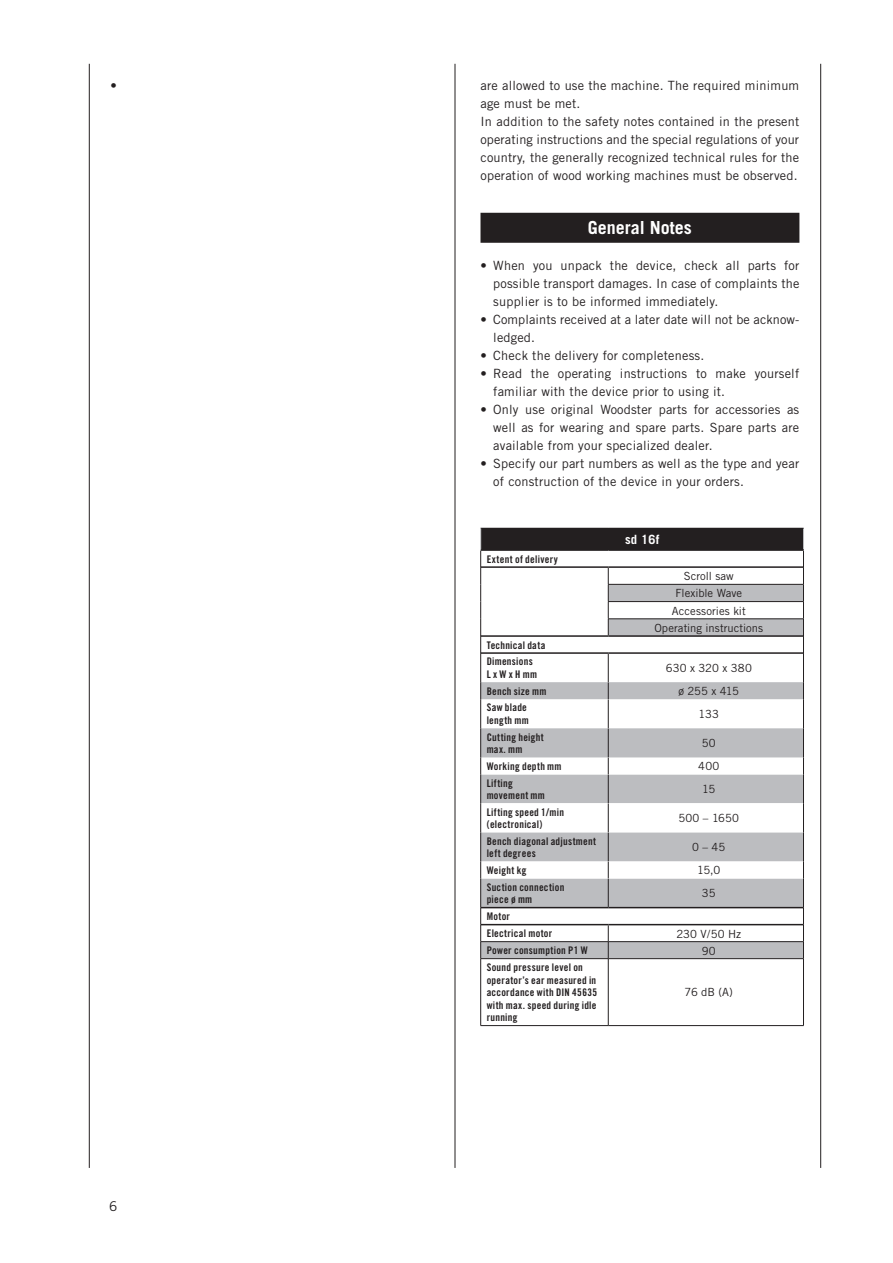
<style>
.page{position:relative;width:893px;height:1263px;background:#fff}
.page>*{position:absolute;margin:0;border:0;box-sizing:border-box;transform-origin:0 0}
.t1{font:700 18px "Trade Gothic";color:#fff}
.t2{font:13.5px "Trade Gothic";color:#231f20}
.t3{font:12.75px/18px "Trade Gothic";letter-spacing:.015em;color:#231f20}
.t4{font:700 12.75px "Trade Gothic";color:#fff}
.t5{font:11.25px/17.2px "Trade Gothic";color:#231f20;text-align:center}
.t6{font:10.5px/12.6px "Trade Gothic Bold Cond Twenty";letter-spacing:.025em;color:#231f20}
</style>
<div class="page">
<hr style="left:89px;top:64px;width:1px;height:1104px;background:#231f20">
<hr style="left:455px;top:64px;width:1px;height:1104px;background:#231f20">
<hr style="left:820px;top:64px;width:1px;height:1104px;background:#231f20">
<div style="left:480px;top:213px;width:319px;height:30px;background:#231f20"></div>
<div style="left:481px;top:528px;width:322px;height:22px;background:#231f20"></div>
<svg style="left:481px;top:584px;width:322px;height:219px"></svg>
<svg style="left:481px;top:803px;width:322px;height:222px"></svg>
<hr style="left:481px;top:924px;width:127px;height:1px;background:#231f20">
<hr style="left:608px;top:924px;width:195px;height:1px;background:#231f20">
<hr style="left:481px;top:907px;width:127px;height:1px;background:#231f20">
<hr style="left:608px;top:907px;width:195px;height:1px;background:#231f20">
<hr style="left:608px;top:584px;width:196px;height:1px;background:#231f20">
<hr style="left:608px;top:601px;width:196px;height:1px;background:#231f20">
<hr style="left:608px;top:618px;width:196px;height:1px;background:#231f20">
<svg style="left:608px;top:568px;width:1px;height:67px"></svg>
<hr style="left:481px;top:566px;width:127px;height:2px;background:#231f20">
<hr style="left:608px;top:566px;width:195px;height:2px;background:#231f20">
<hr style="left:481px;top:635px;width:127px;height:2px;background:#231f20">
<hr style="left:608px;top:635px;width:195px;height:2px;background:#231f20">
<hr style="left:480px;top:549px;width:128px;height:2px;background:#231f20">
<hr style="left:608px;top:549px;width:196px;height:2px;background:#231f20">
<hr style="left:481px;top:652px;width:127px;height:2px;background:#231f20">
<hr style="left:608px;top:652px;width:195px;height:2px;background:#231f20">
<hr style="left:480px;top:878px;width:1px;height:30px;background:#231f20">
<svg style="left:608px;top:654px;width:1px;height:253px"></svg>
<hr style="left:803px;top:878px;width:1px;height:30px;background:#231f20">
<svg style="left:480px;top:908px;width:1px;height:50px"></svg>
<svg style="left:608px;top:925px;width:1px;height:33px"></svg>
<svg style="left:803px;top:908px;width:1px;height:50px"></svg>
<hr style="left:480px;top:959px;width:1px;height:66px;background:#231f20">
<hr style="left:608px;top:959px;width:1px;height:66px;background:#231f20">
<hr style="left:803px;top:959px;width:1px;height:66px;background:#231f20">
<hr style="left:480px;top:941px;width:128px;height:1px;background:#231f20">
<hr style="left:608px;top:941px;width:196px;height:1px;background:#231f20">
<hr style="left:480px;top:958px;width:128px;height:1px;background:#231f20">
<hr style="left:608px;top:958px;width:196px;height:1px;background:#231f20">
<svg style="left:480px;top:528px;width:1px;height:350px"></svg>
<svg style="left:803px;top:528px;width:1px;height:350px"></svg>
<hr style="left:480px;top:1025px;width:128px;height:1px;background:#231f20">
<hr style="left:608px;top:1025px;width:196px;height:1px;background:#231f20">
<p class="t3" style="left:111px;top:76px;width:8px">•</p>
<p class="t2" style="left:109px;top:1198px;width:10px">6</p>
<p class="t3" style="left:480px;top:76px;width:320px">are allowed to use the machine. The required minimum age must be met.<br>In addition to the safety notes contained in the present operating instructions and the special regulations of your country, the generally recognized technical rules for the operation of wood working machines must be observed.</p>
<h1 class="t1" style="left:588px;top:217px;width:106px">General Notes</h1>
<p class="t3" style="left:493px;top:256px;width:308px;text-align:justify;text-indent:-13px">• When you unpack the device, check all parts for possible transport damages. In case of complaints the supplier is to be informed immediately.</p>
<p class="t3" style="left:493px;top:310px;width:307px;text-indent:-13px">• Complaints received at a later date will not be acknow&shy;ledged.</p>
<p class="t3" style="left:480px;top:346px;width:225px">• Check the delivery for completeness.</p>
<p class="t3" style="left:493px;top:364px;width:307px;text-indent:-13px">• Read the operating instructions to make yourself familiar with the device prior to using it.</p>
<p class="t3" style="left:493px;top:400px;width:308px;text-align:justify;text-indent:-13px">• Only use original Woodster parts for accessories as well as for wearing and spare parts. Spare parts are available from your specialized dealer.</p>
<p class="t3" style="left:493px;top:454px;width:308px;text-indent:-13px">• Specify our part numbers as well as the type and year of construction of the device in your orders.</p>
<p class="t6" style="left:487px;top:552px;width:73px">Extent of delivery</p>
<p class="t6" style="left:487px;top:636px;width:60px;line-height:16.8px">Technical data<br>Dimensions</p>
<p class="t6" style="left:487px;top:668px;width:52px">L x W x H mm</p>
<p class="t4" style="left:625px;top:532px;width:36px">sd 16f</p>
<p class="t5" style="left:654px;top:567px;width:110px">Scroll saw<br>Flexible Wave<br>Accessories kit<br>Operating instructions</p>
<p class="t5" style="left:666px;top:659px;width:88px">630 x 320 x 380</p>
<p class="t6" style="left:487px;top:685px;width:61px">Bench size mm</p>
<p class="t5" style="left:678px;top:682px;width:62px">ø 255 x 415</p>
<p class="t6" style="left:487px;top:701px;width:44px">Saw blade length mm</p>
<p class="t5" style="left:699px;top:705px;width:22px">133</p>
<p class="t6" style="left:487px;top:730px;width:59px">Cutting height max. mm</p>
<p class="t5" style="left:702px;top:734px;width:15px">50</p>
<p class="t6" style="left:487px;top:760px;width:76px">Working depth mm</p>
<p class="t5" style="left:698px;top:758px;width:23px">400</p>
<p class="t6" style="left:487px;top:777px;width:60px;line-height:12px">Lifting movement mm</p>
<p class="t5" style="left:702px;top:780px;width:15px">15</p>
<p class="t6" style="left:487px;top:805px;width:79px">Lifting speed 1/min (electronical)</p>
<p class="t5" style="left:678px;top:809px;width:62px">500 – 1650</p>
<p class="t6" style="left:487px;top:834px;width:111px">Bench diagonal adjustment left degrees</p>
<p class="t5" style="left:692px;top:838px;width:35px">0 – 45</p>
<p class="t6" style="left:487px;top:864px;width:41px">Weight kg</p>
<p class="t5" style="left:697px;top:861px;width:25px">15,0</p>
<p class="t6" style="left:487px;top:881px;width:79px">Suction connection piece ø mm</p>
<p class="t5" style="left:702px;top:884px;width:15px">35</p>
<p class="t6" style="left:487px;top:908px;width:67px;line-height:17px">Motor<br>Electrical motor</p>
<p class="t5" style="left:676px;top:925px;width:66px">230 V/50 Hz</p>
<p class="t6" style="left:487px;top:944px;width:103px">Power consumption P1 W</p>
<p class="t5" style="left:702px;top:942px;width:15px">90</p>
<p class="t6" style="left:487px;top:961px;width:112px">Sound pressure level on operator’s ear measured in accordance with DIN 45635 with max. speed during idle running</p>
<p class="t5" style="left:685px;top:984px;width:50px">76 dB (A)</p>
</div>
